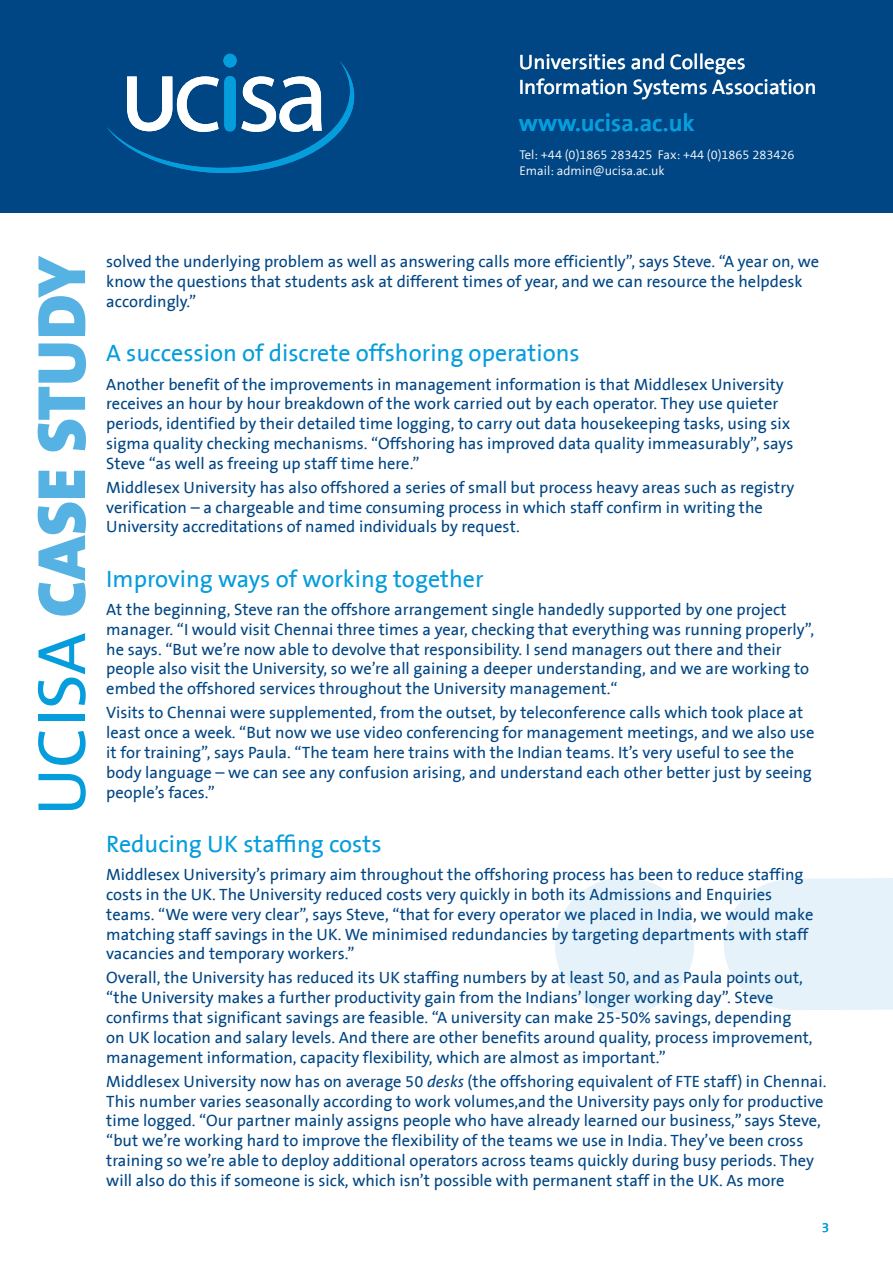
<style>
.page{position:relative;width:893px;height:1263px;background:#fff}
.page>*{position:absolute;margin:0;border:0;box-sizing:border-box;transform-origin:0 0}
.t1{font:900 69px "The Sans B9";color:#57b2e4}
.Head_2{font:24px "The Sans B5 Plain";color:#069ddc}
.web_address{font:600 24px "The Sans B6";color:#069ddc}
.UCISA_title{font:21px/25.2px "The Sans B5 Plain";color:#fff}
.Body_text{font:16.5px/19.8px "The Sans B5 Plain";color:#004684}
.t2{font:13.5px "The Sans B5 Plain";color:#069ddc}
.t3{font:300 12.75px/16.5px "The Sans B4";color:#fff}
.s1{font-family:"The Sans B5 Plain";font-weight:400;color:#069ddc}
.s2{font-style:italic}
</style>
<div class="page">
<div style="left:555px;top:877px;width:139px;height:137px;background:#e6f2fa;border-radius:50%"></div>
<svg style="left:724px;top:878px;width:169px;height:132px;background:#e8f3fa"></svg>
<div style="left:0;top:0;width:893px;height:213px;background:#004684"></div>
<div style="left:223px;top:54px;width:14px;height:13px;background:#069ddc;border-radius:50%"></div>
<svg style="left:107px;top:61px;width:247px;height:112px"></svg>
<p class="UCISA_title" style="left:519px;top:50px;width:299px">Universities and Colleges<br>Information Systems Association</p>
<p class="web_address" style="left:519px;top:111px;width:177px">www.ucisa.ac.uk</p>
<p class="t3" style="left:519px;top:147px;width:277px">Tel: +44 (0)1865 283425 Fax: +44 (0)1865 283426<br>Email: admin@ucisa.ac.uk</p>
<h1 class="t1" style="left:25px;top:816px;width:562px;rotate:-90deg"><span class="s1">UCISA</span> CASE STUDY</h1>
<p class="Body_text" style="left:106px;top:252px;width:714px">solved the underlying problem as well as answering calls more efficiently”, says Steve. “A year on, we know the questions that students ask at different times of year, and we can resource the helpdesk accordingly.”</p>
<p class="Head_2" style="left:106px;top:341px;width:475px">A succession of discrete offshoring operations</p>
<p class="Body_text" style="left:106px;top:375px;width:689px">Another benefit of the improvements in management information is that Middlesex University receives an hour by hour breakdown of the work carried out by each operator. They use quieter periods, identified by their detailed time logging, to carry out data housekeeping tasks, using six sigma quality checking mechanisms. “Offshoring has improved data quality immeasurably”, says Steve “as well as freeing up staff time here.”</p>
<p class="Body_text" style="left:106px;top:478px;width:689px">Middlesex University has also offshored a series of small but process heavy areas such as registry verification – a chargeable and time consuming process in which staff confirm in writing the<br>University accreditations of named individuals by request.</p>
<p class="Head_2" style="left:106px;top:566px;width:379px">Improving ways of working together</p>
<p class="Body_text" style="left:106px;top:600px;width:709px">At the beginning, Steve ran the offshore arrangement single handedly supported by one project manager. “I would visit Chennai three times a year, checking that everything was running properly”, he says. “But we’re now able to devolve that responsibility. I send managers out there and their people also visit the University, so we’re all gaining a deeper understanding, and we are working to embed the offshored services throughout the University management.“</p>
<p class="Body_text" style="left:106px;top:703px;width:710px">Visits to Chennai were supplemented, from the outset, by teleconference calls which took place at least once a week. “But now we use video conferencing for management meetings, and we also use it for training”, says Paula. “The team here trains with the Indian teams. It’s very useful to see the body language – we can see any confusion arising, and understand each other better just by seeing people’s faces.”</p>
<p class="Head_2" style="left:106px;top:831px;width:277px">Reducing UK staffing costs</p>
<p class="Body_text" style="left:106px;top:865px;width:709px">Middlesex University’s primary aim throughout the offshoring process has been to reduce staffing costs in the UK. The University reduced costs very quickly in both its Admissions and Enquiries teams. “We were very clear”, says Steve, “that for every operator we placed in India, we would make matching staff savings in the UK. We minimised redundancies by targeting departments with staff vacancies and temporary workers.”</p>
<p class="Body_text" style="left:106px;top:968px;width:708px">Overall, the University has reduced its UK staffing numbers by at least 50, and as Paula points out, “the University makes a further productivity gain from the Indians’ longer working day”. Steve confirms that significant savings are feasible. “A university can make 25-50% savings, depending on UK location and salary levels. And there are other benefits around quality, process improvement, management information, capacity flexibility, which are almost as important.”</p>
<p class="Body_text" style="left:106px;top:1072px;width:722px">Middlesex University now has on average 50 <span class="s2">desks</span> (the offshoring equivalent of FTE staff) in Chennai.<br>This number varies seasonally according to work volumes,and the University pays only for productive time logged. “Our partner mainly assigns people who have already learned our business,” says Steve, “but we’re working hard to improve the flexibility of the teams we use in India. They’ve been cross training so we’re able to deploy additional operators across teams quickly during busy periods. They will also do this if someone is sick, which isn’t possible with permanent staff in the UK. As more</p>
<p class="t2" style="left:822px;top:1220px;width:9px">3</p>
</div>
